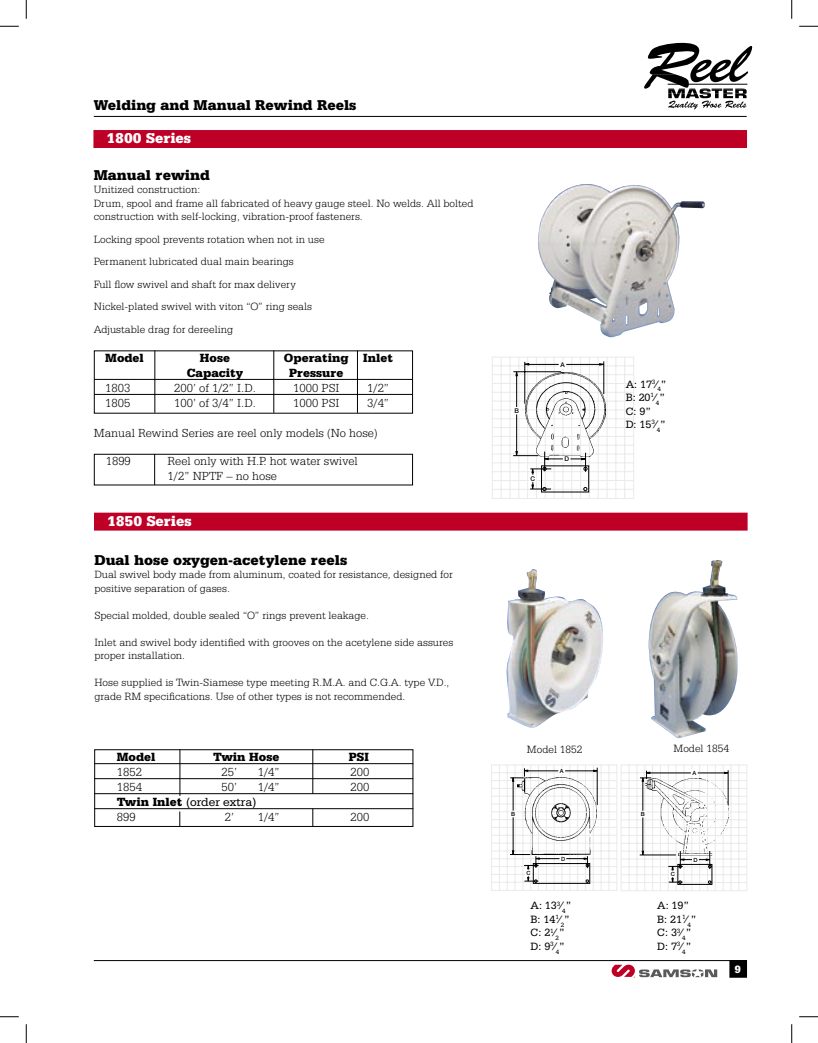
<style>
.page{position:relative;width:818px;height:1043px;background:#fff}
.page>*{position:absolute;margin:0;border:0;box-sizing:border-box;transform-origin:0 0}
.t1{font:900 15px "Serifa BT";color:#000}
.t2{font:900 15px "Serifa BT";color:#fff}
.t3{font:300 12.5px/15px "Serifa BT";color:#000}
.t4{font:900 12.5px "Serifa BT";color:#000}
.t5{font:12.5px/15px "Serifa BT";color:#000}
.t6{font:300 11.25px/13.5px "Serifa BT";color:#000}
.t7{font:11.25px/13.5px "Serifa BT";color:#000}
.t8{font:900 11.25px "Serifa BT";color:#fff}
.t9{font:500 6.5px "Helvetica Neue";color:#000}
.t10{font:500 5.75px "Helvetica Neue";color:#000}
.s1{font-weight:900}
.s2{font-weight:300}
</style>
<div class="page">
<div style="left:94px;top:513px;width:653px;height:17px;background:#be0027"></div>
<div style="left:94px;top:749px;width:319px;height:77px;border:1px solid #000"></div>
<hr style="left:179px;top:749px;width:1px;height:47px;background:#000">
<hr style="left:312px;top:749px;width:1px;height:44px;background:#000">
<hr style="left:94px;top:763px;width:319px;height:1px;background:#000">
<hr style="left:94px;top:778px;width:319px;height:1px;background:#000">
<hr style="left:94px;top:793px;width:319px;height:1px;background:#000">
<hr style="left:94px;top:808px;width:319px;height:1px;background:#000">
<svg style="left:179px;top:811px;width:1px;height:15px"></svg>
<svg style="left:312px;top:808px;width:1px;height:18px"></svg>
<img style="left:506px;top:569px;width:98px;height:159px">
<img style="left:648px;top:560px;width:90px;height:178px">
<svg style="left:491px;top:764px;width:256px;height:127px"></svg>
<img style="left:645px;top:778px;width:86px;height:77px">
<div style="left:94px;top:130px;width:652px;height:17px;background:#be0027"></div>
<div style="left:94px;top:130px;width:652px;height:18px;border:1px solid #be0027"></div>
<hr style="left:154px;top:350px;width:1px;height:63px;background:#000">
<hr style="left:273px;top:350px;width:1px;height:63px;background:#000">
<hr style="left:357px;top:350px;width:1px;height:63px;background:#000">
<hr style="left:94px;top:379px;width:319px;height:1px;background:#000">
<hr style="left:94px;top:394px;width:319px;height:1px;background:#000">
<svg style="left:492px;top:357px;width:142px;height:142px"></svg>
<img style="left:538px;top:184px;width:167px;height:154px">
<div style="left:94px;top:454px;width:319px;height:31px;border:1px solid #000"></div>
<hr style="left:154px;top:454px;width:1px;height:31px;background:#000">
<hr style="left:94px;top:960px;width:652px;height:1px;background:#000">
<div style="left:729px;top:960px;width:17px;height:17px;background:#000"></div>
<div style="left:729px;top:960px;width:17px;height:17px;border:1px solid #000"></div>
<hr style="left:94px;top:116px;width:652px;height:1px;background:#000">
<svg style="left:611px;top:964px;width:106px;height:13px"></svg>
<svg style="left:644px;top:43px;width:108px;height:67px"></svg>
<svg style="left:0;top:25px;width:19px;height:2px"></svg>
<svg style="left:799px;top:25px;width:19px;height:2px"></svg>
<svg style="left:0;top:1016px;width:19px;height:1px"></svg>
<svg style="left:799px;top:1016px;width:19px;height:1px"></svg>
<svg style="left:25px;top:0;width:2px;height:19px"></svg>
<svg style="left:25px;top:1024px;width:2px;height:18px"></svg>
<svg style="left:791px;top:0;width:1px;height:19px"></svg>
<svg style="left:791px;top:1024px;width:1px;height:18px"></svg>
<h1 class="t1" style="left:94px;top:95px;width:264px">Welding and Manual Rewind Reels</h1>
<h1 class="t2" style="left:106px;top:129px;width:86px">1800 Series</h1>
<h1 class="t1" style="left:94px;top:165px;width:117px">Manual rewind</h1>
<p class="t6" style="left:94px;top:183px;width:381px">Unitized construction:<br>Drum, spool and frame all fabricated of heavy gauge steel. No welds. All bolted construction with self-locking, vibration-proof fasteners.</p>
<p class="t6" style="left:94px;top:228px;width:232px;line-height:22.5px">Locking spool prevents rotation when not in use Permanent lubricated dual main bearings<br>Full flow swivel and shaft for max delivery Nickel-plated swivel with viton “O” ring seals Adjustable drag for dereeling</p>
<p class="t4" style="left:105px;top:350px;width:40px">Model</p>
<p class="t4" style="left:200px;top:350px;width:32px">Hose</p>
<p class="t4" style="left:284px;top:350px;width:111px">Operating Inlet</p>
<p class="t4" style="left:187px;top:365px;width:58px">Capacity</p>
<p class="t4" style="left:289px;top:365px;width:56px">Pressure</p>
<p class="t3" style="left:105px;top:380px;width:27px">1803</p>
<p class="t3" style="left:174px;top:380px;width:83px">200’ of 1/2” I.D.</p>
<p class="t3" style="left:293px;top:380px;width:48px">1000 PSI</p>
<p class="t3" style="left:367px;top:380px;width:23px">1/2”</p>
<p class="t3" style="left:105px;top:395px;width:27px">1805</p>
<p class="t3" style="left:174px;top:395px;width:83px">100’ of 3/4” I.D.</p>
<p class="t3" style="left:293px;top:395px;width:48px">1000 PSI</p>
<p class="t3" style="left:367px;top:395px;width:23px">3/4”</p>
<p class="t3" style="left:94px;top:425px;width:285px">Manual Rewind Series are reel only models (No hose)</p>
<p class="t3" style="left:106px;top:453px;width:27px">1899</p>
<p class="t3" style="left:168px;top:453px;width:192px">Reel only with H.P. hot water swivel<br>1/2” NPTF – no hose</p>
<h1 class="t2" style="left:107px;top:511px;width:86px">1850 Series</h1>
<h1 class="t1" style="left:94px;top:550px;width:254px">Dual hose oxygen-acetylene reels</h1>
<p class="t6" style="left:94px;top:567px;width:360px">Dual swivel body made from aluminum, coated for resistance, designed for positive separation of gases.</p>
<p class="t6" style="left:94px;top:608px;width:276px">Special molded, double sealed “O” rings prevent leakage.</p>
<p class="t6" style="left:94px;top:635px;width:360px">Inlet and swivel body identified with grooves on the acetylene side assures proper installation.</p>
<p class="t6" style="left:94px;top:675px;width:356px">Hose supplied is Twin-Siamese type meeting R.M.A. and C.G.A. type V.D., grade RM specifications. Use of other types is not recommended.</p>
<p class="t4" style="left:117px;top:749px;width:40px">Model</p>
<p class="t4" style="left:213px;top:749px;width:68px">Twin Hose</p>
<p class="t4" style="left:349px;top:749px;width:21px">PSI</p>
<p class="t3" style="left:117px;top:764px;width:27px">1852</p>
<p class="t3" style="left:221px;top:764px;width:17px">25’</p>
<p class="t3" style="left:258px;top:764px;width:23px">1/4”</p>
<p class="t3" style="left:350px;top:764px;width:20px">200</p>
<p class="t3" style="left:117px;top:779px;width:27px">1854</p>
<p class="t3" style="left:221px;top:779px;width:17px">50’</p>
<p class="t3" style="left:258px;top:779px;width:23px">1/4”</p>
<p class="t3" style="left:350px;top:779px;width:20px">200</p>
<p class="t5" style="left:117px;top:794px;width:141px"><span class="s1">Twin Inlet</span> (order extra)<br><span class="s2">899</span></p>
<p class="t3" style="left:225px;top:809px;width:11px">2’</p>
<p class="t3" style="left:258px;top:809px;width:23px">1/4”</p>
<p class="t3" style="left:350px;top:809px;width:20px">200</p>
<p class="t9" style="left:514px;top:407px;width:6px">B</p>
<p class="t9" style="left:530px;top:474px;width:6px">C</p>
<p class="t9" style="left:560px;top:361px;width:6px">A</p>
<p class="t9" style="left:564px;top:454px;width:6px">D</p>
<p class="t7" style="left:625px;top:377px;width:42px">A: 17<sup>3</sup>⁄<sub>4</sub>”<br>B: 20<sup>1</sup>⁄<sub>4</sub>”<br>C: 9”<br>D: 15<sup>3</sup>⁄<sub>4</sub>”</p>
<p class="t6" style="left:527px;top:742px;width:57px">Model 1852</p>
<p class="t6" style="left:673px;top:742px;width:57px">Model 1854</p>
<p class="t10" style="left:560px;top:767px;width:5px">A</p>
<p class="t10" style="left:692px;top:769px;width:5px">A</p>
<p class="t10" style="left:511px;top:810px;width:6px">B</p>
<p class="t10" style="left:640px;top:810px;width:6px">B</p>
<p class="t10" style="left:526px;top:869px;width:6px">C</p>
<p class="t10" style="left:561px;top:855px;width:6px">D</p>
<p class="t7" style="left:530px;top:898px;width:42px">A: 13<sup>3</sup>⁄<sub>4</sub>”<br>B: 14<sup>1</sup>⁄<sub>2</sub>”<br>C: 2<sup>1</sup>⁄<sub>2</sub>”<br>D: 9<sup>3</sup>⁄<sub>4</sub>”</p>
<p class="t10" style="left:693px;top:856px;width:6px">D</p>
<p class="t10" style="left:671px;top:870px;width:6px">C</p>
<p class="t7" style="left:657px;top:898px;width:41px">A: 19”<br>B: 21<sup>1</sup>⁄<sub>4</sub>”<br>C: 3<sup>3</sup>⁄<sub>4</sub>”<br>D: 7<sup>3</sup>⁄<sub>4</sub>”</p>
<p class="t8" style="left:734px;top:962px;width:8px">9</p>
</div>
